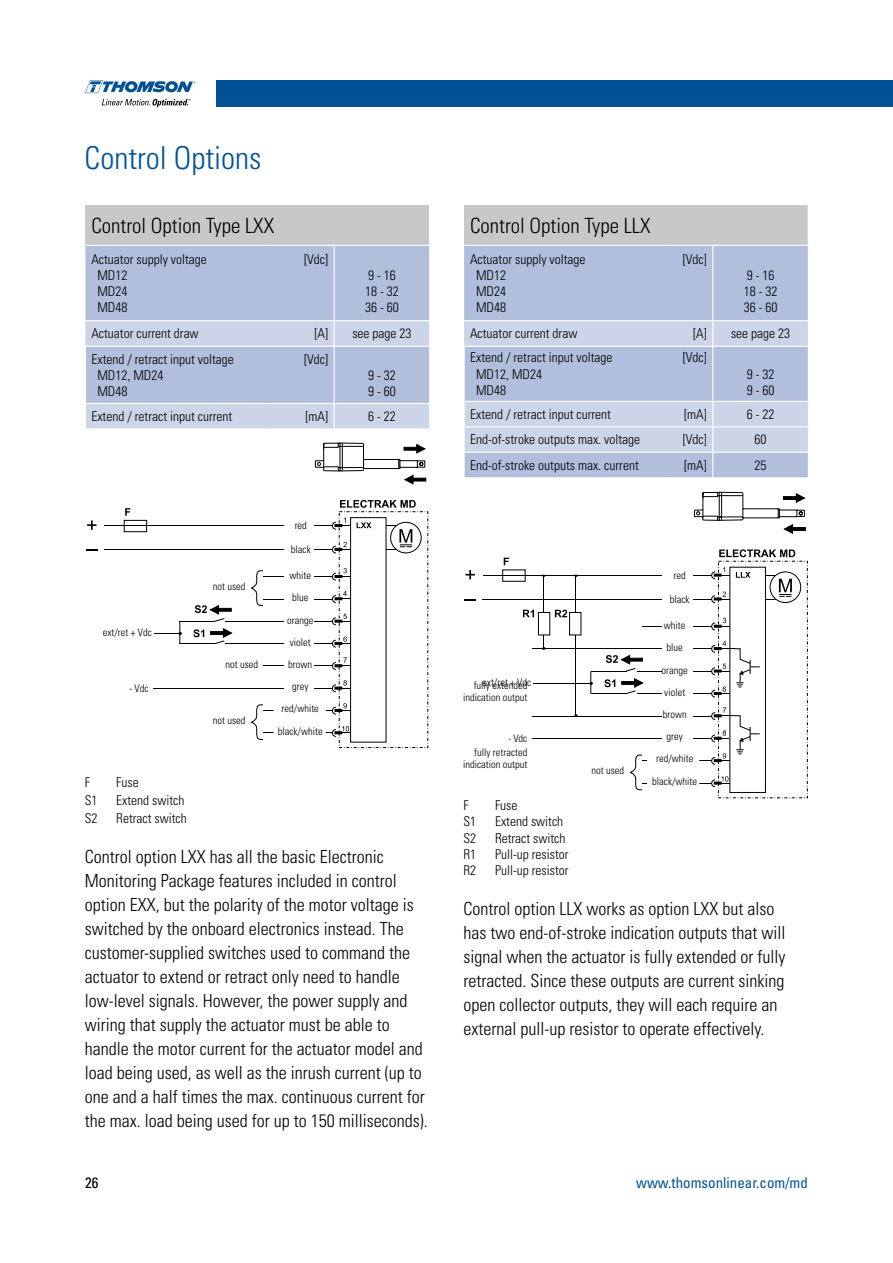
<style>
.page{position:relative;width:893px;height:1263px;background:#fff}
.page>*{position:absolute;margin:0;border:0;box-sizing:border-box;transform-origin:0 0}
.t1{font:300 condensed 31.5px "Univers LT Std";color:#005295}
.t2{font:300 condensed 21px "Univers LT Std";color:#000}
.t3{font:300 condensed 18px/24px "Univers LT Std";color:#000}
.t4{font:condensed 15px "Univers LT Std";color:#005295}
.t5{font:condensed 15px "Univers LT Std";color:#000}
.t6{font:300 condensed 13.5px/16.2px "Univers LT Std";color:#000}
.t7{font:300 condensed 10.5px/22.2px "Univers LT Std";color:#000;text-align:right}
</style>
<div class="page">
<div style="left:217px;top:80px;width:676px;height:27px;background:#005295"></div>
<svg style="left:85px;top:80px;width:111px;height:13px"></svg>
<svg style="left:102px;top:99px;width:89px;height:8px"></svg>
<div style="left:85px;top:205px;width:345px;height:40px;background:#c7c8ca"></div>
<hr style="left:429px;top:205px;width:1px;height:40px;background:#fff">
<svg style="left:85px;top:246px;width:345px;height:183px;background:#bbc6e0"></svg>
<div style="left:464px;top:205px;width:344px;height:40px;background:#c7c8ca"></div>
<svg style="left:464px;top:246px;width:344px;height:232px;background:#bcc6e0"></svg>
<hr style="left:104px;top:549px;width:229px;height:1px;background:#000">
<hr style="left:104px;top:526px;width:229px;height:1px;background:#000">
<svg style="left:340px;top:500px;width:76px;height:8px"></svg>
<hr style="left:263px;top:576px;width:70px;height:1px;background:#000">
<hr style="left:263px;top:599px;width:70px;height:1px;background:#000">
<hr style="left:263px;top:666px;width:70px;height:1px;background:#000">
<hr style="left:154px;top:688px;width:179px;height:1px;background:#000">
<hr style="left:263px;top:710px;width:70px;height:1px;background:#000">
<hr style="left:263px;top:733px;width:70px;height:1px;background:#000">
<svg style="left:391px;top:522px;width:30px;height:31px"></svg>
<div style="left:390px;top:522px;width:31px;height:31px;border:1px solid #000;border-radius:50%"></div>
<div style="left:350px;top:517px;width:36px;height:225px;background:#fff;border:1px solid #000"></div>
<svg style="left:386px;top:525px;width:26px;height:25px"></svg>
<svg style="left:315px;top:442px;width:111px;height:43px"></svg>
<svg style="left:332px;top:517px;width:39px;height:13px"></svg>
<svg style="left:332px;top:542px;width:20px;height:12px"></svg>
<svg style="left:332px;top:568px;width:20px;height:13px"></svg>
<svg style="left:332px;top:591px;width:20px;height:12px"></svg>
<svg style="left:332px;top:614px;width:20px;height:11px"></svg>
<svg style="left:332px;top:636px;width:20px;height:12px"></svg>
<svg style="left:332px;top:657px;width:20px;height:13px"></svg>
<svg style="left:332px;top:680px;width:20px;height:12px"></svg>
<svg style="left:332px;top:703px;width:20px;height:12px"></svg>
<svg style="left:332px;top:726px;width:20px;height:11px"></svg>
<svg style="left:87px;top:520px;width:10px;height:10px"></svg>
<svg style="left:86px;top:549px;width:11px;height:2px"></svg>
<hr style="left:225px;top:621px;width:107px;height:1px;background:#000">
<hr style="left:225px;top:643px;width:107px;height:1px;background:#000">
<div style="left:284px;top:507px;width:30px;height:239px;background:#fff"></div>
<svg style="left:124px;top:508px;width:140px;height:232px"></svg>
<hr style="left:483px;top:599px;width:229px;height:1px;background:#000">
<hr style="left:483px;top:575px;width:229px;height:1px;background:#000">
<svg style="left:719px;top:549px;width:76px;height:8px"></svg>
<hr style="left:642px;top:626px;width:70px;height:1px;background:#000">
<hr style="left:532px;top:649px;width:180px;height:1px;background:#000">
<hr style="left:532px;top:716px;width:180px;height:1px;background:#000">
<hr style="left:532px;top:738px;width:180px;height:1px;background:#000">
<hr style="left:642px;top:760px;width:70px;height:1px;background:#000">
<hr style="left:642px;top:783px;width:70px;height:1px;background:#000">
<div style="left:770px;top:572px;width:31px;height:31px;border:1px solid #000;border-radius:50%"></div>
<div style="left:729px;top:567px;width:37px;height:226px;background:#fff;border:1px solid #000"></div>
<svg style="left:765px;top:575px;width:27px;height:25px"></svg>
<svg style="left:694px;top:492px;width:112px;height:42px"></svg>
<svg style="left:711px;top:567px;width:39px;height:12px"></svg>
<svg style="left:711px;top:591px;width:20px;height:12px"></svg>
<svg style="left:711px;top:618px;width:20px;height:12px"></svg>
<svg style="left:711px;top:776px;width:20px;height:11px"></svg>
<svg style="left:465px;top:570px;width:10px;height:9px"></svg>
<hr style="left:637px;top:671px;width:75px;height:1px;background:#000">
<hr style="left:637px;top:693px;width:75px;height:1px;background:#000">
<div style="left:663px;top:557px;width:30px;height:240px;background:#fff"></div>
<svg style="left:711px;top:641px;width:49px;height:57px"></svg>
<svg style="left:711px;top:707px;width:49px;height:58px"></svg>
<svg style="left:502px;top:558px;width:142px;height:232px"></svg>
<div style="left:538px;top:612px;width:12px;height:23px;background:#fff;border:1px solid #000"></div>
<div style="left:569px;top:612px;width:12px;height:23px;background:#fff;border:1px solid #000"></div>
<div style="left:274px;top:701px;width:52px;height:45px;background:#fff"></div>
<div style="left:647px;top:753px;width:52px;height:45px;background:#fff"></div>
<h1 class="t1" style="left:85px;top:139px;width:178px">Control Options</h1>
<p class="t2" style="left:91px;top:213px;width:184px">Control Option Type LXX</p>
<p class="t6" style="left:97px;top:251px;width:111px;text-indent:-6px">Actuator supply voltage<br>MD12<br>MD24<br>MD48</p>
<p class="t6" style="left:304px;top:251px;width:25px">[Vdc]</p>
<p class="t6" style="left:365px;top:267px;width:35px">9 - 16<br>18 - 32<br>36 - 60</p>
<p class="t6" style="left:91px;top:325px;width:109px">Actuator current draw</p>
<p class="t6" style="left:315px;top:325px;width:15px">[A]</p>
<p class="t6" style="left:352px;top:325px;width:61px">see page 23</p>
<p class="t6" style="left:97px;top:351px;width:138px;text-indent:-6px">Extend / retract input voltage<br>MD12, MD24<br>MD48</p>
<p class="t6" style="left:304px;top:351px;width:25px">[Vdc]</p>
<p class="t6" style="left:368px;top:367px;width:29px">9 - 32<br>9 - 60</p>
<p class="t6" style="left:91px;top:408px;width:142px">Extend / retract input current</p>
<p class="t6" style="left:306px;top:408px;width:24px">[mA]</p>
<p class="t6" style="left:368px;top:408px;width:29px">6 - 22</p>
<p class="t7" style="left:103px;top:621px;width:50px">ext/ret + Vdc</p>
<p class="t7" style="left:129px;top:677px;width:21px">- Vdc</p>
<p class="t7" style="left:213px;top:576px;width:34px">not used</p>
<p class="t7" style="left:226px;top:653px;width:34px">not used</p>
<p class="t7" style="left:213px;top:709px;width:34px">not used</p>
<p class="t7" style="left:295px;top:514px;width:14px">red</p>
<p class="t7" style="left:291px;top:538px;width:21px">black</p>
<p class="t7" style="left:278px;top:564px;width:46px;text-align:center">white<br>blue orange violet brown<br>grey red/white black/white</p>
<p class="t6" style="left:85px;top:774px;width:7px">F</p>
<p class="t6" style="left:116px;top:774px;width:24px">Fuse</p>
<p class="t6" style="left:85px;top:792px;width:14px">S1</p>
<p class="t6" style="left:116px;top:792px;width:70px">Extend switch</p>
<p class="t6" style="left:85px;top:810px;width:14px">S2</p>
<p class="t6" style="left:116px;top:810px;width:72px">Retract switch</p>
<p class="t3" style="left:85px;top:845px;width:344px">Control option LXX has all the basic Electronic Monitoring Package features included in control option EXX, but the polarity of the motor voltage is switched by the onboard electronics instead. The customer-supplied switches used to command the actuator to extend or retract only need to handle low-level signals. However, the power supply and wiring that supply the actuator must be able to handle the motor current for the actuator model and load being used, as well as the inrush current (up to one and a half times the max. continuous current for the max. load being used for up to 150 milliseconds).</p>
<p class="t2" style="left:470px;top:213px;width:182px">Control Option Type LLX</p>
<p class="t6" style="left:476px;top:251px;width:111px;text-indent:-6px">Actuator supply voltage<br>MD12<br>MD24<br>MD48</p>
<p class="t6" style="left:683px;top:251px;width:25px">[Vdc]</p>
<p class="t6" style="left:744px;top:267px;width:35px">9 - 16<br>18 - 32<br>36 - 60</p>
<p class="t6" style="left:470px;top:325px;width:109px">Actuator current draw</p>
<p class="t6" style="left:693px;top:325px;width:15px">[A]</p>
<p class="t6" style="left:731px;top:325px;width:61px">see page 23</p>
<p class="t6" style="left:476px;top:350px;width:138px;text-indent:-6px">Extend / retract input voltage<br>MD12, MD24<br>MD48</p>
<p class="t6" style="left:683px;top:350px;width:25px">[Vdc]</p>
<p class="t6" style="left:747px;top:366px;width:29px">9 - 32<br>9 - 60</p>
<p class="t6" style="left:470px;top:406px;width:142px">Extend / retract input current</p>
<p class="t6" style="left:684px;top:406px;width:24px">[mA]</p>
<p class="t6" style="left:747px;top:406px;width:29px">6 - 22</p>
<p class="t6" style="left:470px;top:432px;width:172px">End-of-stroke outputs max. voltage</p>
<p class="t6" style="left:683px;top:432px;width:25px">[Vdc]</p>
<p class="t6" style="left:755px;top:432px;width:13px">60</p>
<p class="t6" style="left:470px;top:457px;width:170px">End-of-stroke outputs max. current</p>
<p class="t6" style="left:684px;top:457px;width:24px">[mA]</p>
<p class="t6" style="left:755px;top:457px;width:13px">25</p>
<p class="t7" style="left:482px;top:671px;width:50px">ext/ret + Vdc</p>
<p class="t7" style="left:463px;top:679px;width:66px;line-height:12px">fully extended indication output</p>
<p class="t7" style="left:508px;top:727px;width:21px">- Vdc</p>
<p class="t7" style="left:463px;top:747px;width:66px;line-height:12px">fully retracted indication output</p>
<p class="t7" style="left:591px;top:759px;width:34px">not used</p>
<p class="t7" style="left:673px;top:564px;width:14px">red</p>
<p class="t7" style="left:670px;top:588px;width:21px">black</p>
<p class="t7" style="left:652px;top:614px;width:46px;text-align:center">white<br>blue orange violet brown<br>grey red/white black/white</p>
<p class="t6" style="left:464px;top:797px;width:7px">F</p>
<p class="t6" style="left:495px;top:797px;width:24px">Fuse</p>
<p class="t6" style="left:464px;top:814px;width:14px">S1</p>
<p class="t6" style="left:495px;top:814px;width:70px">Extend switch</p>
<p class="t6" style="left:464px;top:830px;width:14px">S2</p>
<p class="t6" style="left:495px;top:830px;width:72px">Retract switch</p>
<p class="t6" style="left:464px;top:846px;width:14px">R1</p>
<p class="t6" style="left:495px;top:846px;width:75px">Pull-up resistor</p>
<p class="t6" style="left:464px;top:862px;width:14px">R2</p>
<p class="t6" style="left:495px;top:862px;width:75px">Pull-up resistor</p>
<p class="t3" style="left:464px;top:897px;width:323px">Control option LLX works as option LXX but also has two end-of-stroke indication outputs that will signal when the actuator is fully extended or fully retracted. Since these outputs are current sinking open collector outputs, they will each require an external pull-up resistor to operate effectively.</p>
<p class="t5" style="left:85px;top:1173px;width:15px">26</p>
<p class="t4" style="left:636px;top:1173px;width:173px">www.thomsonlinear.com/md</p>
</div>
